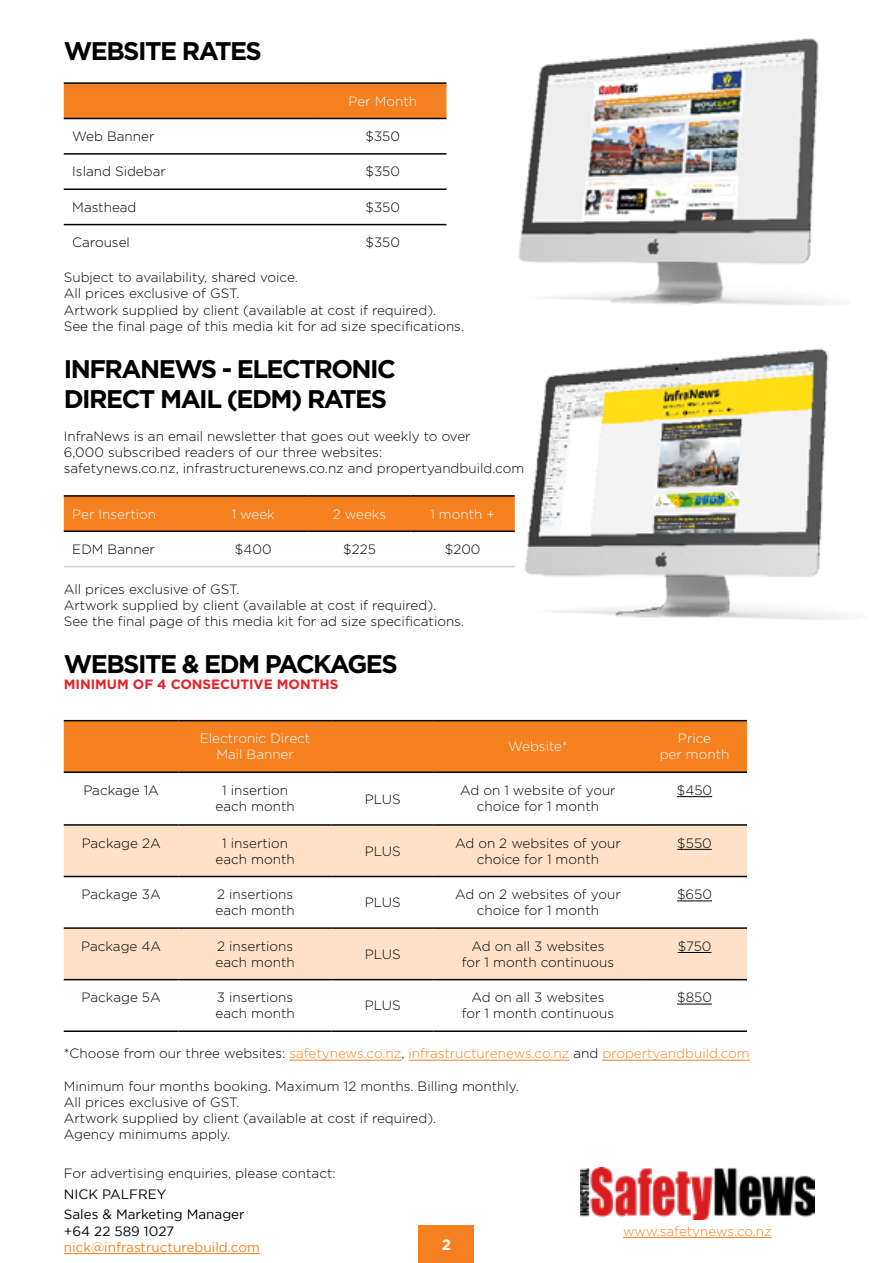
<style>
.page{position:relative;width:893px;height:1263px;background:#fff}
.page>*{position:absolute;margin:0;border:0;box-sizing:border-box;transform-origin:0 0}
.t1{font:700 25.5px/30.6px "Gotham";letter-spacing:-.06em;color:#000}
.t2{font:700 15px "Gotham";color:#fff}
.t3{font:300 13.5px/16.2px "Gotham";color:#000}
.t4{font:300 13.5px "Gotham";color:#f58020}
.t5{font:300 13.5px/16.2px "Gotham";color:#fff;text-align:center}
.t6{font:13.5px/20.4px "Gotham";color:#000}
.t7{font:13.5px "Gotham";color:#f58020}
.t8{font:700 13.5px "Gotham";color:#ed1d24}
.s1{color:#000}
</style>
<div class="page">
<hr style="left:623px;top:1237px;width:149px;height:1px;background:#f58020">
<div style="left:419px;top:1225px;width:55px;height:38px;background:#f58021"></div>
<img style="left:580px;top:1167px;width:235px;height:53px">
<hr style="left:64px;top:1253px;width:196px;height:1px;background:#f58020">
<img style="left:519px;top:38px;width:315px;height:267px">
<hr style="left:289px;top:1060px;width:112px;height:1px;background:#f58020">
<hr style="left:408px;top:1060px;width:161px;height:1px;background:#f58020">
<hr style="left:602px;top:1060px;width:148px;height:1px;background:#f58020">
<div style="left:64px;top:84px;width:382px;height:34px;background:#f58020"></div>
<hr style="left:64px;top:188px;width:255px;height:2px;background:#000">
<hr style="left:319px;top:188px;width:127px;height:2px;background:#000">
<hr style="left:64px;top:224px;width:255px;height:1px;background:#000">
<hr style="left:319px;top:224px;width:127px;height:1px;background:#000">
<hr style="left:64px;top:82px;width:255px;height:2px;background:#000">
<hr style="left:319px;top:82px;width:127px;height:2px;background:#000">
<hr style="left:64px;top:153px;width:255px;height:2px;background:#000">
<hr style="left:319px;top:153px;width:127px;height:2px;background:#000">
<hr style="left:64px;top:118px;width:255px;height:1px;background:#000">
<hr style="left:319px;top:118px;width:127px;height:1px;background:#000">
<div style="left:64px;top:497px;width:451px;height:33px;background:#f58020"></div>
<hr style="left:64px;top:495px;width:134px;height:2px;background:#000">
<hr style="left:198px;top:495px;width:111px;height:2px;background:#000">
<hr style="left:309px;top:495px;width:102px;height:2px;background:#000">
<hr style="left:411px;top:495px;width:104px;height:2px;background:#000">
<hr style="left:64px;top:566px;width:134px;height:1px;background:#d1d3d4">
<hr style="left:198px;top:566px;width:111px;height:1px;background:#d1d3d4">
<hr style="left:309px;top:566px;width:102px;height:1px;background:#d1d3d4">
<hr style="left:411px;top:566px;width:104px;height:1px;background:#d1d3d4">
<hr style="left:64px;top:530px;width:134px;height:2px;background:#000">
<hr style="left:198px;top:530px;width:111px;height:2px;background:#000">
<hr style="left:309px;top:530px;width:102px;height:2px;background:#000">
<hr style="left:411px;top:530px;width:104px;height:2px;background:#000">
<div style="left:64px;top:721px;width:683px;height:50px;background:#f58020"></div>
<svg style="left:64px;top:826px;width:683px;height:153px;fill:#fee1c8"></svg>
<hr style="left:64px;top:720px;width:115px;height:1px;background:#000">
<hr style="left:179px;top:720px;width:153px;height:1px;background:#000">
<hr style="left:332px;top:720px;width:102px;height:1px;background:#000">
<hr style="left:434px;top:720px;width:208px;height:1px;background:#000">
<hr style="left:642px;top:720px;width:105px;height:1px;background:#000">
<hr style="left:64px;top:771px;width:115px;height:2px;background:#000">
<hr style="left:179px;top:771px;width:153px;height:2px;background:#000">
<hr style="left:332px;top:771px;width:102px;height:2px;background:#000">
<hr style="left:434px;top:771px;width:208px;height:2px;background:#000">
<hr style="left:642px;top:771px;width:105px;height:2px;background:#000">
<hr style="left:64px;top:824px;width:115px;height:2px;background:#000">
<hr style="left:179px;top:824px;width:153px;height:2px;background:#000">
<hr style="left:332px;top:824px;width:102px;height:2px;background:#000">
<hr style="left:434px;top:824px;width:208px;height:2px;background:#000">
<hr style="left:642px;top:824px;width:105px;height:2px;background:#000">
<hr style="left:64px;top:876px;width:115px;height:1px;background:#000">
<hr style="left:179px;top:876px;width:153px;height:1px;background:#000">
<hr style="left:332px;top:876px;width:102px;height:1px;background:#000">
<hr style="left:434px;top:876px;width:208px;height:1px;background:#000">
<hr style="left:642px;top:876px;width:105px;height:1px;background:#000">
<hr style="left:64px;top:927px;width:115px;height:2px;background:#000">
<hr style="left:179px;top:927px;width:153px;height:2px;background:#000">
<hr style="left:332px;top:927px;width:102px;height:2px;background:#000">
<hr style="left:434px;top:927px;width:208px;height:2px;background:#000">
<hr style="left:64px;top:979px;width:115px;height:1px;background:#000">
<hr style="left:179px;top:979px;width:153px;height:1px;background:#000">
<hr style="left:332px;top:979px;width:102px;height:1px;background:#000">
<hr style="left:434px;top:979px;width:208px;height:1px;background:#000">
<hr style="left:64px;top:1030px;width:115px;height:2px;background:#000">
<hr style="left:179px;top:1030px;width:153px;height:2px;background:#000">
<hr style="left:332px;top:1030px;width:102px;height:2px;background:#000">
<hr style="left:434px;top:1030px;width:208px;height:2px;background:#000">
<hr style="left:642px;top:927px;width:105px;height:2px;background:#000">
<hr style="left:642px;top:979px;width:105px;height:1px;background:#000">
<hr style="left:642px;top:1030px;width:105px;height:2px;background:#000">
<hr style="left:677px;top:796px;width:35px;height:1px;background:#000">
<hr style="left:677px;top:849px;width:35px;height:1px;background:#000">
<hr style="left:677px;top:901px;width:35px;height:1px;background:#000">
<hr style="left:678px;top:952px;width:33px;height:1px;background:#000">
<hr style="left:677px;top:1004px;width:35px;height:1px;background:#000">
<img style="left:525px;top:348px;width:322px;height:272px">
<h1 class="t1" style="left:64px;top:35px;width:200px">WEBSITE RATES</h1>
<p class="t5" style="left:348px;top:93px;width:70px">Per Month</p>
<p class="t3" style="left:72px;top:128px;width:84px">Web Banner</p>
<p class="t3" style="left:365px;top:128px;width:36px">$350</p>
<p class="t3" style="left:72px;top:163px;width:95px">Island Sidebar</p>
<p class="t3" style="left:365px;top:163px;width:36px">$350</p>
<p class="t3" style="left:72px;top:199px;width:66px">Masthead</p>
<p class="t3" style="left:365px;top:199px;width:36px">$350</p>
<p class="t3" style="left:72px;top:234px;width:59px">Carousel</p>
<p class="t3" style="left:365px;top:234px;width:36px">$350</p>
<p class="t3" style="left:64px;top:269px;width:402px">Subject to availability, shared voice.<br>All prices exclusive of GST.<br>Artwork supplied by client (available at cost if required).<br>See the final page of this media kit for ad size specifications.</p>
<h1 class="t1" style="left:64px;top:353px;width:334px">INFRANEWS - ELECTRONIC<br>DIRECT MAIL (EDM) RATES</h1>
<p class="t3" style="left:64px;top:427px;width:462px">InfraNews is an email newsletter that goes out weekly to over<br>6,000 subscribed readers of our three websites:<br>safetynews.co.nz, infrastructurenews.co.nz and propertyandbuild.com</p>
<p class="t5" style="left:72px;top:505px;width:85px">Per Insertion</p>
<p class="t5" style="left:232px;top:505px;width:45px">1 week</p>
<p class="t5" style="left:333px;top:505px;width:55px">2 weeks</p>
<p class="t5" style="left:430px;top:505px;width:66px">1 month +</p>
<p class="t3" style="left:72px;top:541px;width:84px">EDM Banner</p>
<p class="t3" style="left:235px;top:541px;width:38px">$400</p>
<p class="t3" style="left:343px;top:541px;width:34px">$225</p>
<p class="t3" style="left:445px;top:541px;width:37px">$200</p>
<p class="t3" style="left:64px;top:581px;width:402px">All prices exclusive of GST.<br>Artwork supplied by client (available at cost if required).<br>See the final page of this media kit for ad size specifications.</p>
<h1 class="t1" style="left:64px;top:648px;width:335px">WEBSITE &amp; EDM PACKAGES</h1>
<p class="t8" style="left:64px;top:677px;width:276px">MINIMUM OF 4 CONSECUTIVE MONTHS</p>
<p class="t5" style="left:200px;top:730px;width:112px">Electronic Direct<br>Mail Banner</p>
<p class="t5" style="left:508px;top:738px;width:61px">Website*</p>
<p class="t5" style="left:660px;top:730px;width:71px">Price<br>per month</p>
<p class="t3" style="left:83px;top:782px;width:77px">Package 1A</p>
<p class="t3" style="left:216px;top:782px;width:81px;text-align:center">1 insertion each month</p>
<p class="t3" style="left:365px;top:790px;width:38px">PLUS</p>
<p class="t3" style="left:460px;top:782px;width:157px;text-align:center">Ad on 1 website of your choice for 1 month</p>
<p class="t3" style="left:677px;top:782px;width:37px">$450</p>
<p class="t3" style="left:82px;top:834px;width:80px">Package 2A</p>
<p class="t3" style="left:216px;top:834px;width:81px;text-align:center">1 insertion each month</p>
<p class="t3" style="left:365px;top:842px;width:38px">PLUS</p>
<p class="t3" style="left:455px;top:834px;width:167px;text-align:center">Ad on 2 websites of your choice for 1 month</p>
<p class="t3" style="left:677px;top:834px;width:36px">$550</p>
<p class="t3" style="left:82px;top:886px;width:81px">Package 3A</p>
<p class="t3" style="left:216px;top:886px;width:81px">2 insertions each month</p>
<p class="t3" style="left:365px;top:894px;width:38px">PLUS</p>
<p class="t3" style="left:455px;top:886px;width:167px;text-align:center">Ad on 2 websites of your choice for 1 month</p>
<p class="t3" style="left:677px;top:886px;width:36px">$650</p>
<p class="t3" style="left:81px;top:938px;width:81px">Package 4A</p>
<p class="t3" style="left:216px;top:938px;width:81px">2 insertions each month</p>
<p class="t3" style="left:365px;top:946px;width:38px">PLUS</p>
<p class="t3" style="left:462px;top:938px;width:154px;text-align:center">Ad on all 3 websites for 1 month continuous</p>
<p class="t3" style="left:678px;top:938px;width:35px">$750</p>
<p class="t3" style="left:82px;top:989px;width:81px">Package 5A</p>
<p class="t3" style="left:216px;top:989px;width:81px">3 insertions each month</p>
<p class="t3" style="left:365px;top:997px;width:38px">PLUS</p>
<p class="t3" style="left:462px;top:989px;width:154px;text-align:center">Ad on all 3 websites for 1 month continuous</p>
<p class="t3" style="left:677px;top:989px;width:36px">$850</p>
<p class="t4" style="left:64px;top:1046px;width:687px"><span class="s1">*Choose from our three websites:</span> safetynews.co.nz<span class="s1">,</span> infrastructurenews.co.nz <span class="s1">and</span> propertyandbuild.com</p>
<p class="t3" style="left:64px;top:1078px;width:456px">Minimum four months booking. Maximum 12 months. Billing monthly.<br>All prices exclusive of GST.<br>Artwork supplied by client (available at cost if required).<br>Agency minimums apply.</p>
<p class="t3" style="left:64px;top:1165px;width:273px">For advertising enquiries, please contact:</p>
<p class="t6" style="left:64px;top:1184px;width:182px">NICK PALFREY<br>Sales &amp; Marketing Manager</p>
<p class="t6" style="left:64px;top:1220px;width:112px">+64 22 589 1027</p>
<p class="t7" style="left:64px;top:1239px;width:198px">nick@infrastructurebuild.com</p>
<p class="t2" style="left:442px;top:1236px;width:11px">2</p>
<p class="t4" style="left:623px;top:1223px;width:150px">www.safetynews.co.nz</p>
</div>
